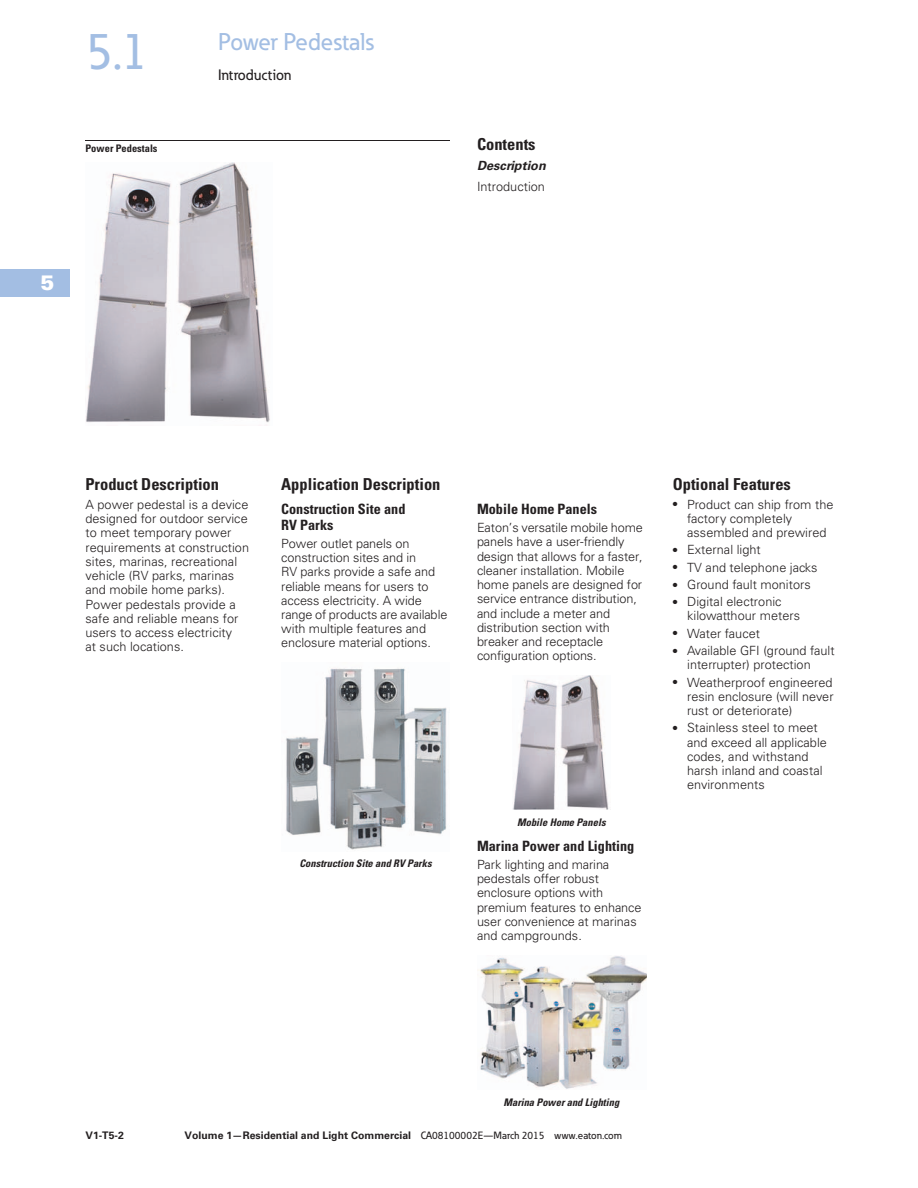
<style>
.page{position:relative;width:918px;height:1188px;background:#fff}
.page>*{position:absolute;margin:0;border:0;box-sizing:border-box;transform-origin:0 0}
.t1{font:500 51px "Eaton";color:#a3bee3}
.t2{font:500 24px "Eaton";color:#a3bee3}
.t3{font:900 21px "Univers LT Std";color:#fff}
.t4{font:700 condensed 16.5px "Univers LT Std";color:#231f20}
.t5{font:500 15px "Eaton";letter-spacing:.005em;color:#231f20}
.t6{font:700 condensed 14.25px/15.8px "Univers LT Std";color:#231f20}
.t7{font:300 12.75px/14.2px "Univers LT Std";letter-spacing:-.005em;color:#231f20}
.t8{font:italic 700 12.75px "Univers LT Std";color:#231f20}
.t9{font:700 10.5px "Univers LT Std";letter-spacing:.005em;color:#231f20}
.t10{font:italic 700 condensed 10.5px "Univers LT Std";color:#231f20}
.t11{font:700 condensed 10.5px "Univers LT Std";color:#231f20}
.s1{font-family:"Eaton";font-weight:500}
</style>
<div class="page">
<div style="left:0;top:269px;width:70px;height:27px;background:#a3bee3"></div>
<hr style="left:0;top:296px;width:70px;height:1px;background:#a3bee3">
<img style="left:86px;top:162px;width:184px;height:261px">
<hr style="left:86px;top:140px;width:364px;height:1px;background:#231f20">
<img style="left:286px;top:668px;width:161px;height:182px">
<img style="left:513px;top:675px;width:96px;height:135px">
<img style="left:477px;top:956px;width:169px;height:133px">
<h1 class="t1" style="left:86px;top:32px;width:65px">5.1</h1>
<h2 class="t2" style="left:218px;top:33px;width:157px">Power Pedestals</h2>
<p class="t5" style="left:218px;top:69px;width:75px">Introduction</p>
<p class="t11" style="left:86px;top:145px;width:74px">Power Pedestals</p>
<p class="t4" style="left:477px;top:139px;width:60px">Contents</p>
<p class="t8" style="left:477px;top:159px;width:70px">Description</p>
<p class="t7" style="left:477px;top:180px;width:69px">Introduction</p>
<h3 class="t3" style="left:40px;top:270px;width:15px">5</h3>
<p class="t4" style="left:86px;top:478px;width:135px">Product Description</p>
<p class="t7" style="left:86px;top:498px;width:165px">A power pedestal is a device designed for outdoor service to meet temporary power requirements at construction sites, marinas, recreational vehicle (RV parks, marinas and mobile home parks).<br>Power pedestals provide a safe and reliable means for users to access electricity<br>at such locations.</p>
<p class="t4" style="left:281px;top:478px;width:161px">Application Description</p>
<p class="t6" style="left:281px;top:503px;width:126px">Construction Site and<br>RV Parks</p>
<p class="t7" style="left:281px;top:537px;width:168px">Power outlet panels on construction sites and in<br>RV parks provide a safe and reliable means for users to access electricity. A wide range of products are available with multiple features and enclosure material options.</p>
<p class="t10" style="left:300px;top:860px;width:134px">Construction Site and RV Parks</p>
<p class="t6" style="left:477px;top:503px;width:122px">Mobile Home Panels</p>
<p class="t7" style="left:477px;top:521px;width:167px">Eaton’s versatile mobile home panels have a user-friendly design that allows for a faster, cleaner installation. Mobile home panels are designed for service entrance distribution, and include a meter and distribution section with breaker and receptacle configuration options.</p>
<p class="t10" style="left:517px;top:818px;width:90px">Mobile Home Panels</p>
<p class="t6" style="left:477px;top:839px;width:159px">Marina Power and Lighting</p>
<p class="t7" style="left:477px;top:858px;width:166px">Park lighting and marina pedestals offer robust enclosure options with premium features to enhance user convenience at marinas and campgrounds.</p>
<p class="t4" style="left:673px;top:478px;width:120px">Optional Features</p>
<p class="t7" style="left:687px;top:498px;width:148px;text-indent:-14px">● Product can ship from the factory completely assembled and prewired</p>
<p class="t7" style="left:673px;top:544px;width:90px">● External light</p>
<p class="t7" style="left:673px;top:561px;width:146px">● TV and telephone jacks</p>
<p class="t7" style="left:673px;top:578px;width:140px">● Ground fault monitors</p>
<p class="t7" style="left:687px;top:596px;width:114px;text-indent:-14px">● Digital electronic kilowatthour meters</p>
<p class="t7" style="left:673px;top:627px;width:89px">● Water faucet</p>
<p class="t7" style="left:687px;top:645px;width:149px;text-indent:-14px">● Available GFI (ground fault interrupter) protection</p>
<p class="t7" style="left:687px;top:676px;width:148px;text-align:justify;text-indent:-14px">● Weatherproof engineered resin enclosure (will never rust or deteriorate)</p>
<p class="t7" style="left:687px;top:722px;width:141px;text-indent:-14px">● Stainless steel to meet and exceed all applicable codes, and withstand harsh inland and coastal environments</p>
<p class="t10" style="left:503px;top:1098px;width:117px">Marina Power and Lighting</p>
<p class="t9" style="left:86px;top:1131px;width:40px">V1-T5-2</p>
<p class="t9" style="left:185px;top:1131px;width:439px">Volume 1—Residential and Light Commercial <span class="s1">CA08100002E—March 2015 www.eaton.com</span></p>
</div>
